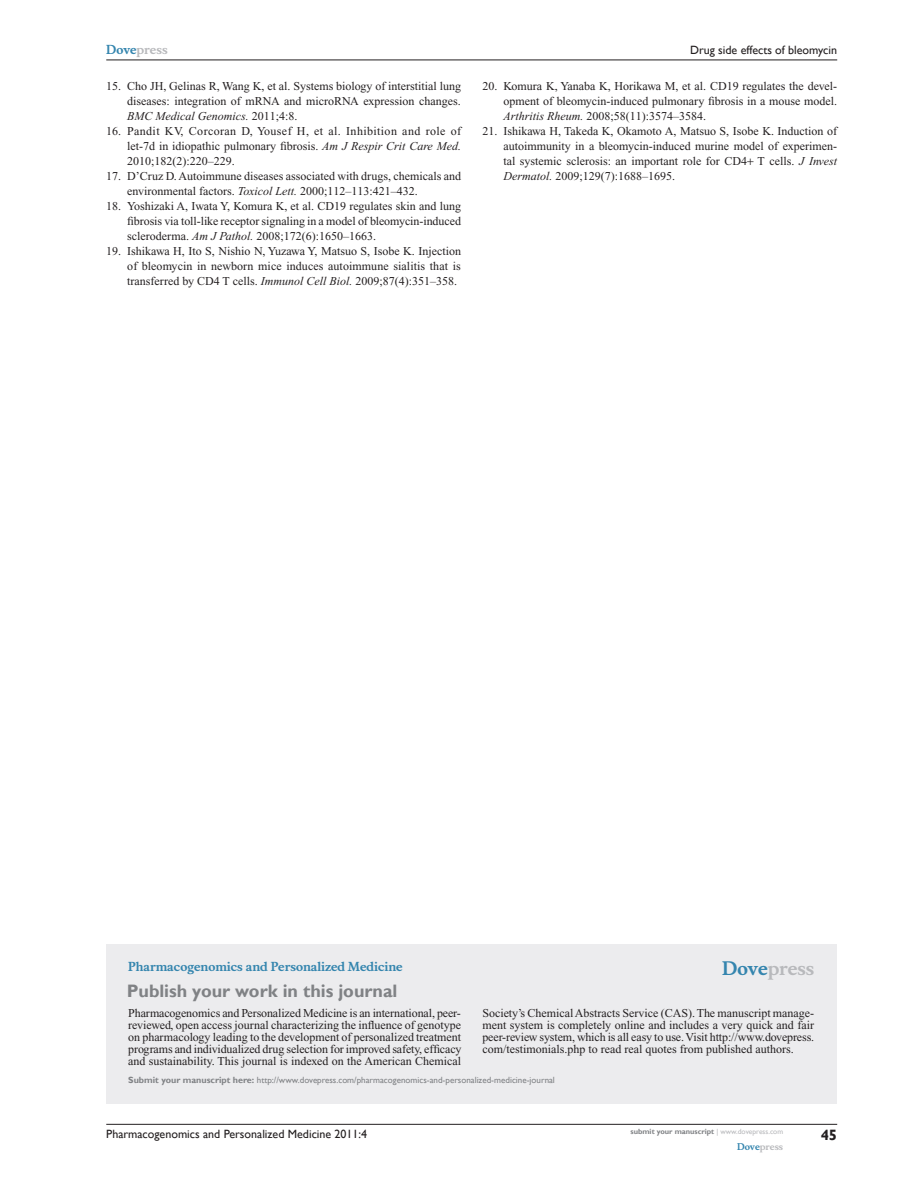
<style>
.page{position:relative;width:918px;height:1188px;background:#fff}
.page>*{position:absolute;margin:0;border:0;box-sizing:border-box;transform-origin:0 0}
.t1{font:700 18px "Gill Sans";color:#808285}
.t2{font:700 18px "Musee";color:#b8b9bc}
.t3{font:700 15px "Gill Sans";color:#231f20}
.t4{font:12px/15px "Times New Roman";color:#231f20;text-align:justify}
.t5{font:12px "Gill Sans";color:#231f20}
.t6{font:700 12px "Musee";color:#3485ae}
.t7{font:700 12px "Musee";color:#b8b9bc}
.t8{font:9px "Gill Sans";color:#808285}
.t9{font:700 9px "Musee";color:#b8b9bc}
.t10{font:700 7.5px "Gill Sans";color:#808285}
.s1{color:#3485ae}
.s2{font-style:italic}
.s3{font-weight:700}
.s4{font-weight:400;color:#b8b9bc}
</style>
<div class="page">
<div style="left:106px;top:944px;width:731px;height:159px;background:#ececee"></div>
<hr style="left:106px;top:1124px;width:731px;height:1px;background:#231f20">
<hr style="left:106px;top:60px;width:731px;height:1px;background:#231f20">
<p class="t7" style="left:106px;top:43px;width:63px"><span class="s1">Dove</span>press</p>
<p class="t4" style="left:127px;top:79px;width:335px;text-indent:-21px">15. Cho JH, Gelinas R, Wang K, et al. Systems biology of interstitial lung diseases: integration of mRNA and microRNA expression changes.<br><span class="s2">BMC Medical Genomics.</span> 2011;4:8.</p>
<p class="t4" style="left:127px;top:124px;width:335px;text-indent:-21px">16. Pandit KV, Corcoran D, Yousef H, et al. Inhibition and role of let-7d in idiopathic pulmonary fibrosis. <span class="s2">Am J Respir Crit Care Med.<br></span>2010;182(2):220–229.</p>
<p class="t4" style="left:127px;top:169px;width:335px;text-indent:-21px">17. D’Cruz D. Autoimmune diseases associated with drugs, chemicals and environmental factors. <span class="s2">Toxicol Lett.</span> 2000;112–113:421–432.</p>
<p class="t4" style="left:127px;top:199px;width:335px;text-indent:-21px">18. Yoshizaki A, Iwata Y, Komura K, et al. CD19 regulates skin and lung fibrosis via toll-like receptor signaling in a model of bleomycin-induced scleroderma. <span class="s2">Am J Pathol.</span> 2008;172(6):1650–1663.</p>
<p class="t4" style="left:127px;top:244px;width:335px;text-indent:-21px">19. Ishikawa H, Ito S, Nishio N, Yuzawa Y, Matsuo S, Isobe K. Injection of bleomycin in newborn mice induces autoimmune sialitis that is transferred by CD4 T cells. <span class="s2">Immunol Cell Biol.</span> 2009;87(4):351–358.</p>
<p class="t5" style="left:690px;top:43px;width:149px">Drug side effects of bleomycin</p>
<p class="t4" style="left:503px;top:79px;width:335px;text-indent:-21px">20. Komura K, Yanaba K, Horikawa M, et al. CD19 regulates the devel&shy;opment of bleomycin-induced pulmonary fibrosis in a mouse model.<br><span class="s2">Arthritis Rheum.</span> 2008;58(11):3574–3584.</p>
<p class="t4" style="left:503px;top:124px;width:335px;text-indent:-21px">21. Ishikawa H, Takeda K, Okamoto A, Matsuo S, Isobe K. Induction of autoimmunity in a bleomycin-induced murine model of experimen&shy;tal systemic sclerosis: an important role for CD4 T cells. <span class="s2">J Invest Dermatol.</span> 2009;129(7):1688–1695.</p>
<p class="t6" style="left:128px;top:959px;width:276px">Pharmacogenomics and Personalized Medicine</p>
<h1 class="t1" style="left:127px;top:980px;width:272px">Publish your work in this journal</h1>
<h1 class="t2" style="left:722px;top:958px;width:94px"><span class="s1">Dove</span>press</h1>
<p class="t4" style="left:128px;top:1007px;width:335px;line-height:12px">Pharmacogenomics and Personalized Medicine is an international, peer&shy;reviewed, open access journal characterizing the influence of genotype on pharmacology leading to the development of personalized treatment programs and individualized drug selection for improved safety, efficacy and sustainability. This journal is indexed on the American Chemical</p>
<p class="t4" style="left:482px;top:1007px;width:333px;line-height:12px">Society’s Chemical Abstracts Service (CAS). The manuscript manage&shy;ment system is completely online and includes a very quick and fair peer-review system, which is all easy to use. Visit http://www.dovepress. com/testimonials.php to read real quotes from published authors.</p>
<p class="t8" style="left:128px;top:1075px;width:428px"><span class="s3">Submit your manuscript here:</span> http://www.dovepress.com/pharmacogenomics-and-personalized-medicine-journal</p>
<p class="t5" style="left:106px;top:1127px;width:263px">Pharmacogenomics and Personalized Medicine 2011:4</p>
<p class="t10" style="left:631px;top:1127px;width:154px">submit your manuscript <span class="s4">| www.dovepress.com</span></p>
<p class="t9" style="left:737px;top:1141px;width:48px"><span class="s1">Dove</span>press</p>
<p class="t3" style="left:821px;top:1126px;width:18px">45</p>
</div>
